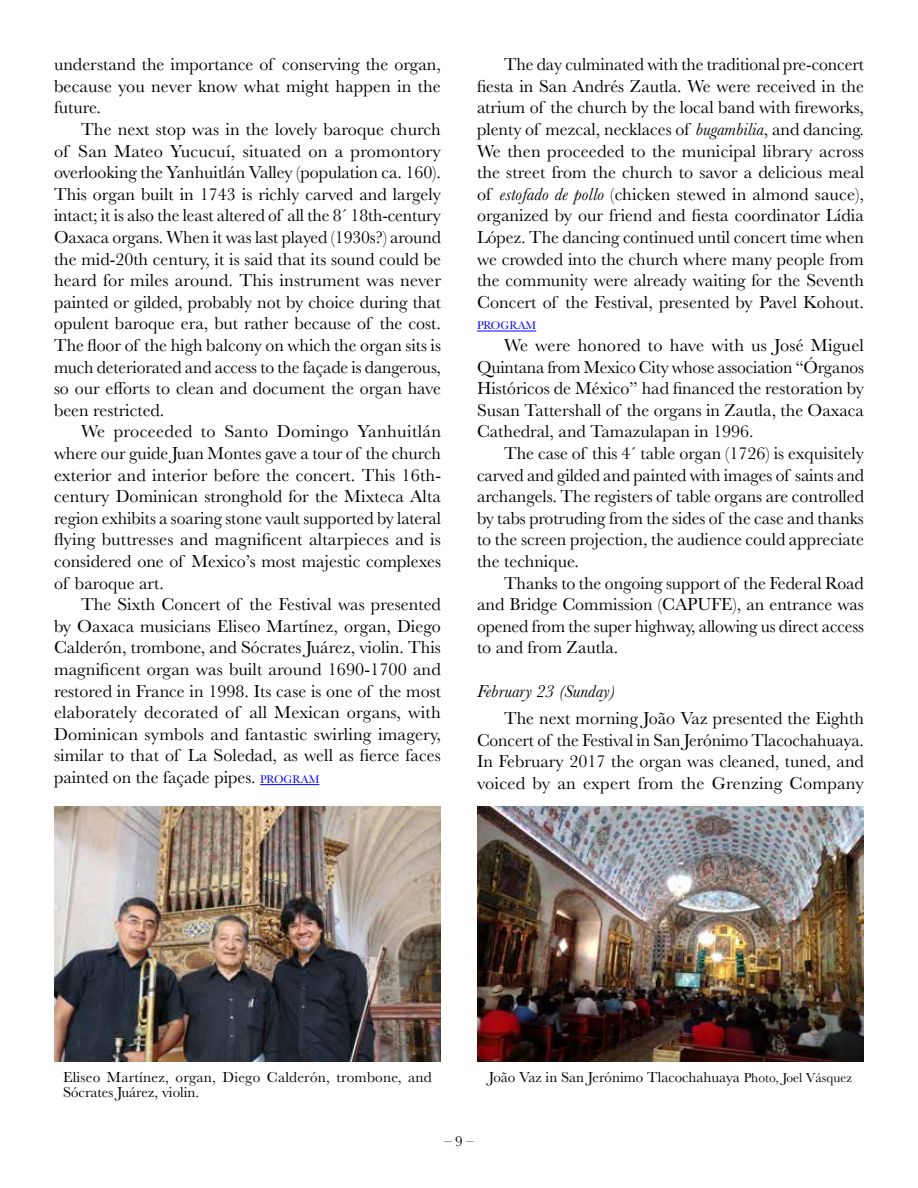
<style>
.page{position:relative;width:918px;height:1188px;background:#fff}
.page>*{position:absolute;margin:0;border:0;box-sizing:border-box;transform-origin:0 0}
.t1{font:18px/21.6px "Baskerville";color:#000;text-align:justify}
.t2{font:italic 18px "Baskerville";color:#000}
.t3{font:15px/15px "Baskerville";color:#000}
.t4{font:11.55px "Baskerville";color:#00f}
.s1{font-size:11.55px;color:#00f}
.s2{font-style:italic}
.s3{font-size:13.5px}
</style>
<div class="page">
<img style="left:54px;top:806px;width:387px;height:255px">
<hr style="left:260px;top:784px;width:59px;height:1px;background:#00f">
<hr style="left:477px;top:331px;width:59px;height:1px;background:#00f">
<img style="left:477px;top:806px;width:387px;height:255px">
<p class="t1" style="left:54px;top:54px;width:389px">understand the importance of conserving the organ, because you never know what might happen in the future.</p>
<p class="t1" style="left:54px;top:119px;width:389px;text-indent:27px">The next stop was in the lovely baroque church of San Mateo Yucucuí, situated on a promontory overlooking the Yanhuitlán Valley (population ca. 160).<br>This organ built in 1743 is richly carved and largely intact; it is also the least altered of all the 8´ 18th-century Oaxaca organs. When it was last played (1930s?) around the mid-20th century, it is said that its sound could be heard for miles around. This instrument was never painted or gilded, probably not by choice during that opulent baroque era, but rather because of the cost.<br>The floor of the high balcony on which the organ sits is much deteriorated and access to the façade is dangerous, so our efforts to clean and document the organ have been restricted.</p>
<p class="t1" style="left:54px;top:421px;width:389px;text-indent:27px">We proceeded to Santo Domingo Yanhuitlán where our guide Juan Montes gave a tour of the church exterior and interior before the concert. This 16th&shy;century Dominican stronghold for the Mixteca Alta region exhibits a soaring stone vault supported by lateral flying buttresses and magnificent altarpieces and is considered one of Mexico’s most majestic complexes of baroque art.</p>
<p class="t1" style="left:54px;top:594px;width:389px;text-indent:27px">The Sixth Concert of the Festival was presented by Oaxaca musicians Eliseo Martínez, organ, Diego Calderón, trombone, and Sócrates Juárez, violin. This magnificent organ was built around 1690-1700 and restored in France in 1998. Its case is one of the most elaborately decorated of all Mexican organs, with Dominican symbols and fantastic swirling imagery, similar to that of La Soledad, as well as fierce faces painted on the façade pipes. <span class="s1">PROGRAM</span></p>
<p class="t1" style="left:477px;top:54px;width:389px;text-indent:27px">The day culminated with the traditional pre-concert fiesta in San Andrés Zautla. We were received in the atrium of the church by the local band with fireworks, plenty of mezcal, necklaces of <span class="s2">bugambilia</span>, and dancing.<br>We then proceeded to the municipal library across the street from the church to savor a delicious meal of <span class="s2">estofado de pollo</span> (chicken stewed in almond sauce), organized by our friend and fiesta coordinator Lídia López. The dancing continued until concert time when we crowded into the church where many people from the community were already waiting for the Seventh Concert of the Festival, presented by Pavel Kohout.</p>
<p class="t4" style="left:477px;top:318px;width:61px">PROGRAM</p>
<p class="t1" style="left:477px;top:335px;width:389px;text-indent:27px">We were honored to have with us José Miguel Quintana from Mexico City whose association “Órganos Históricos de México” had financed the restoration by Susan Tattershall of the organs in Zautla, the Oaxaca Cathedral, and Tamazulapan in 1996.</p>
<p class="t1" style="left:477px;top:443px;width:389px;text-indent:27px">The case of this 4´ table organ (1726) is exquisitely carved and gilded and painted with images of saints and archangels. The registers of table organs are controlled by tabs protruding from the sides of the case and thanks to the screen projection, the audience could appreciate the technique.</p>
<p class="t1" style="left:477px;top:572px;width:389px;text-indent:27px">Thanks to the ongoing support of the Federal Road and Bridge Commission (CAPUFE), an entrance was opened from the super highway, allowing us direct access to and from Zautla.</p>
<p class="t2" style="left:477px;top:679px;width:140px">February 23 (Sunday)</p>
<p class="t1" style="left:477px;top:708px;width:389px;text-indent:27px">The next morning João Vaz presented the Eighth Concert of the Festival in San Jerónimo Tlacochahuaya.<br>In February 2017 the organ was cleaned, tuned, and voiced by an expert from the Grenzing Company</p>
<p class="t3" style="left:63px;top:1070px;width:370px">Eliseo Martínez, organ, Diego Calderón, trombone, and<br>Sócrates Juárez, violin.</p>
<p class="t3" style="left:489px;top:1070px;width:365px">João Vaz in San Jerónimo Tlacochahuaya <span class="s3">Photo, Joel Vásquez</span></p>
<p class="t3" style="left:444px;top:1134px;width:31px">– 9 –</p>
</div>
